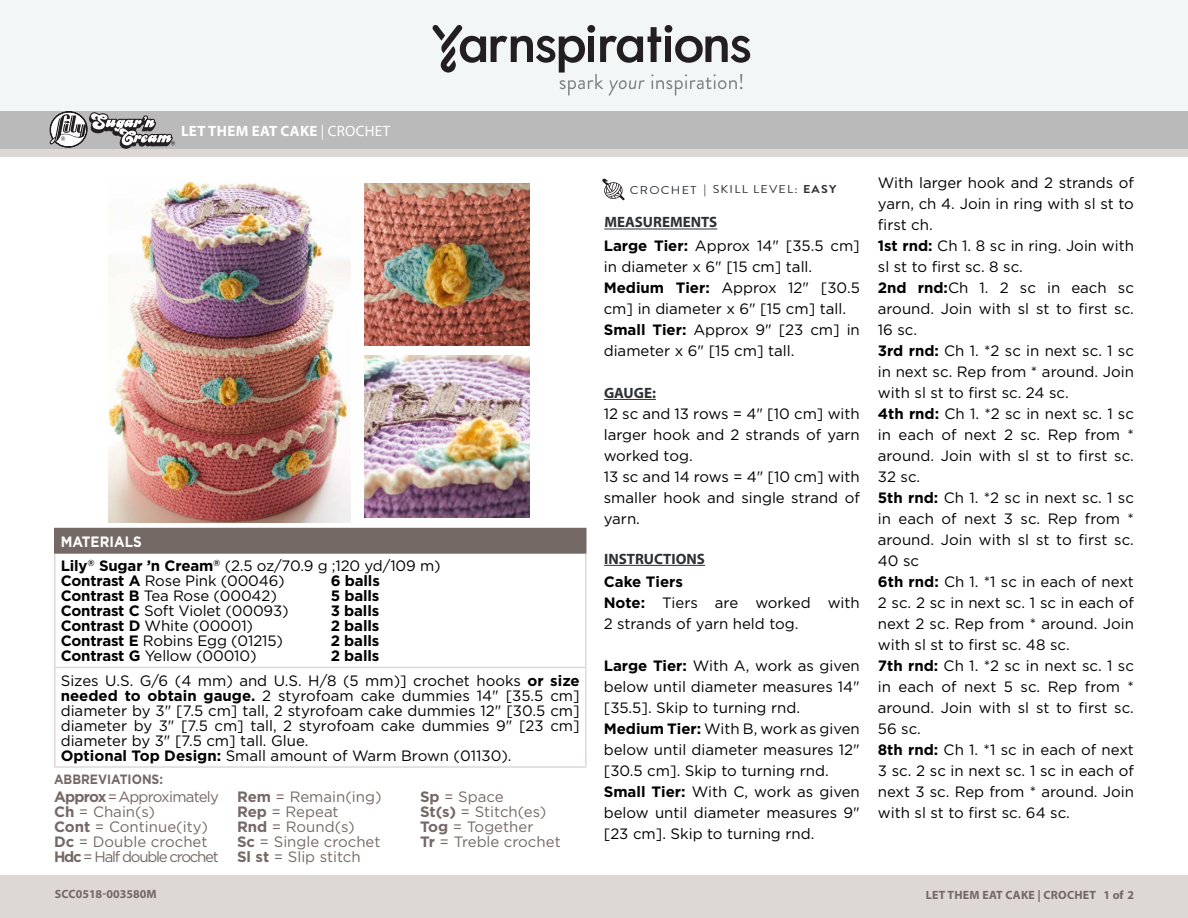
<style>
.page{position:relative;width:1188px;height:918px;background:#fff}
.page>*{position:absolute;margin:0;border:0;box-sizing:border-box;transform-origin:0 0}
.t1{font:15px/21px "Gotham";color:#000}
.t2{font:15px/15px "Gotham";color:#756966}
.t3{font:15px/15px "Gotham";letter-spacing:-.05em;color:#756966}
.t4{font:700 15px "Gotham";letter-spacing:-.01em;color:#000}
.Body{font:700 15px "Myriad Pro";color:#2d3135}
.Pattern_Title{font:700 15px "Myriad Pro";letter-spacing:.02em;color:#fff}
.t5{font:700 13.5px "Gotham";color:#fff}
.t6{font:700 12px "Myriad Pro";letter-spacing:.02em;color:#746865}
.t7{font:700 12px "Gotham";color:#756966}
.t8{font:700 12px "Myriad Pro";color:#746865}
.t9{font:11.4px "Brandon Grotesque";letter-spacing:.1em;color:#2c3034;scale:1.1 1}
.t10{font:10.5px "Gotham";color:#000;scale:.9 1}
.s1{font-weight:400}
.s2{font-weight:700;color:#fff}
.s3{font-weight:700}
.s4{font-weight:700;color:#f58679}
.s5{font-family:"Myriad Pro";font-weight:700;color:#2d3135}
</style>
<div class="page">
<div style="left:0;top:875px;width:1188px;height:43px;background:#ddd7d6"></div>
<div style="left:0;top:149px;width:1188px;height:9px;background:#ddd7d6"></div>
<div style="left:0;top:111px;width:1188px;height:38px;background:#bababa"></div>
<svg style="left:49px;top:111px;width:126px;height:38px"></svg>
<div style="left:0;top:0;width:1188px;height:111px;background:#f3f6f7"></div>
<svg style="left:433px;top:25px;width:318px;height:71px"></svg>
<div style="left:55px;top:529px;width:531px;height:24px;background:#756966"></div>
<hr style="left:54px;top:529px;width:2px;height:23px;background:#756966">
<hr style="left:585px;top:529px;width:2px;height:23px;background:#756966">
<hr style="left:54px;top:528px;width:533px;height:1px;background:#756966">
<hr style="left:54px;top:554px;width:2px;height:113px;background:#ddd8d7">
<hr style="left:585px;top:554px;width:2px;height:113px;background:#ddd8d7">
<hr style="left:54px;top:552px;width:533px;height:2px;background:#756966">
<hr style="left:54px;top:668px;width:2px;height:98px;background:#ddd8d7">
<hr style="left:585px;top:668px;width:2px;height:98px;background:#ddd8d7">
<hr style="left:54px;top:667px;width:533px;height:1px;background:#ddd8d7">
<hr style="left:54px;top:766px;width:533px;height:2px;background:#ddd8d7">
<img style="left:109px;top:181px;width:242px;height:341px">
<img style="left:364px;top:184px;width:166px;height:162px">
<img style="left:364px;top:356px;width:166px;height:162px">
<svg style="left:602px;top:179px;width:23px;height:22px"></svg>
<hr style="left:604px;top:565px;width:101px;height:1px;background:#2d3135">
<hr style="left:604px;top:399px;width:52px;height:1px;background:#2d3135">
<hr style="left:604px;top:229px;width:113px;height:1px;background:#2d3135">
<p class="t5" style="left:187px;top:122px;width:228px">LET THEM EAT CAKE <span class="s1">| CROCHET</span></p>
<p class="Pattern_Title" style="left:181px;top:121px;width:211px">LET THEM EAT CAKE <span class="s1">| CROCHET</span></p>
<p class="t1" style="left:61px;top:529px;width:381px;line-height:24.6px"><span class="s2">MATERIALS<br></span><span class="s3">Lily</span><sup>®</sup> <span class="s3">Sugar ’n Cream</span><sup>®</sup> (2.5 oz/70.9 g ;120 yd/109 m)</p>
<p class="t1" style="left:61px;top:570px;width:226px"><span class="s3">Contrast A</span> Rose Pink (00046)</p>
<p class="t4" style="left:331px;top:573px;width:51px">6 balls</p>
<p class="t1" style="left:61px;top:585px;width:218px"><span class="s3">Contrast B</span> Tea Rose (00042)</p>
<p class="t4" style="left:331px;top:588px;width:50px">5 balls</p>
<p class="t1" style="left:61px;top:600px;width:229px"><span class="s3">Contrast C</span> Soft Violet (00093)</p>
<p class="t4" style="left:331px;top:603px;width:50px">3 balls</p>
<p class="t1" style="left:61px;top:615px;width:194px"><span class="s3">Contrast D</span> White (00001)</p>
<p class="t4" style="left:331px;top:618px;width:50px">2 balls</p>
<p class="t1" style="left:61px;top:630px;width:224px"><span class="s3">Contrast E</span> Robins Egg (01215)</p>
<p class="t4" style="left:331px;top:633px;width:50px">2 balls</p>
<p class="t1" style="left:61px;top:645px;width:197px"><span class="s3">Contrast G</span> Yellow (00010)</p>
<p class="t1" style="left:61px;top:644px;width:521px;line-height:24.6px;text-indent:270px"><span class="s3">2 balls<br></span>Sizes U.S. G/6 (4 mm) and U.S. H/8 (5 mm)] crochet hooks <span class="s3">or size</span></p>
<p class="t1" style="left:61px;top:688px;width:521px;line-height:15px"><span class="s3">needed to obtain gauge.</span> 2 styrofoam cake dummies 14" [35.5 cm] diameter by 3" [7.5 cm] tall, 2 styrofoam cake dummies 12" [30.5 cm] diameter by 3" [7.5 cm] tall, 2 styrofoam cake dummies 9" [23 cm] diameter by 3" [7.5 cm] tall. Glue.<br><span class="s3">Optional Top Design:</span> Small amount of Warm Brown (01130).</p>
<p class="t3" style="left:54px;top:789px;width:166px"><span class="s3">Approx</span> = Approximately<br><span class="s3">Ch</span> = Chain(s)<br><span class="s3">Cont</span> = Continue(ity)<br><span class="s3">Dc</span> = Double crochet<br><span class="s3">Hdc</span> = Half double crochet</p>
<p class="t2" style="left:237px;top:789px;width:146px"><span class="s3">Rem</span> = Remain(ing)<br><span class="s3">Rep</span> = Repeat<br><span class="s3">Rnd</span> = Round(s)<br><span class="s3">Sc</span> = Single crochet<br><span class="s3">Sl st</span> = Slip stitch</p>
<p class="t2" style="left:420px;top:789px;width:142px"><span class="s3">Sp</span> = Space<br><span class="s3">St(s)</span> = Stitch(es)<br><span class="s3">Tog</span> = Together<br><span class="s3">Tr</span> = Treble crochet</p>
<p class="t8" style="left:55px;top:886px;width:103px">SCC0518-003580M</p>
<p class="t10" style="left:737px;top:182px;width:31px">EASY</p>
<p class="t9" style="left:630px;top:182px;width:189px">CROCHET <span class="s3">|</span> SKILL LEVEL: <span class="s3">EASY</span></p>
<p class="Body" style="left:604px;top:213px;width:115px">MEASUREMENTS</p>
<p class="t1" style="left:604px;top:214px;width:258px"><span class="s4">MEASUREMENTS<br></span><span class="s3">Large Tier:</span> Approx 14" [35.5 cm] in diameter x 6" [15 cm] tall.<br><span class="s3">Medium Tier:</span> Approx 12" [30.5 cm] in diameter x 6" [15 cm] tall.<br><span class="s3">Small Tier:</span> Approx 9" [23 cm] in diameter x 6" [15 cm] tall.</p>
<p class="t1" style="left:604px;top:382px;width:258px"><span class="s5">GAUGE:</span><span class="s4">S<br></span>12 sc and 13 rows = 4" [10 cm] with larger hook and 2 strands of yarn worked tog.<br>13 sc and 14 rows = 4" [10 cm] with smaller hook and single strand of yarn.</p>
<p class="t1" style="left:604px;top:550px;width:258px"><span class="s4">INSTRUCTIONS<br></span><span class="s3">Cake Tiers<br>Note:</span> Tiers are worked with<br>2 strands of yarn held tog.</p>
<p class="t1" style="left:604px;top:655px;width:258px"><span class="s3">Large Tier:</span> With A, work as given below until diameter measures 14" [35.5]. Skip to turning rnd.<br><span class="s3">Medium Tier:</span> With B, work as given below until diameter measures 12" [30.5 cm]. Skip to turning rnd.<br><span class="s3">Small Tier:</span> With C, work as given below until diameter measures 9" [23 cm]. Skip to turning rnd.</p>
<p class="Body" style="left:604px;top:549px;width:102px">INSTRUCTIONS</p>
<p class="t1" style="left:878px;top:172px;width:258px">With larger hook and 2 strands of yarn, ch 4. Join in ring with sl st to first ch.<br><span class="s3">1st rnd:</span> Ch 1. 8 sc in ring. Join with sl st to first sc. 8 sc.<br><span class="s3">2nd rnd:</span>Ch 1. 2 sc in each sc around. Join with sl st to first sc.<br>16 sc.<br><span class="s3">3rd rnd:</span> Ch 1. *2 sc in next sc. 1 sc in next sc. Rep from * around. Join with sl st to first sc. 24 sc.<br><span class="s3">4th rnd:</span> Ch 1. *2 sc in next sc. 1 sc in each of next 2 sc. Rep from * around. Join with sl st to first sc.<br>32 sc.<br><span class="s3">5th rnd:</span> Ch 1. *2 sc in next sc. 1 sc in each of next 3 sc. Rep from * around. Join with sl st to first sc.<br>40 sc<br><span class="s3">6th rnd:</span> Ch 1. *1 sc in each of next<br>2 sc. 2 sc in next sc. 1 sc in each of next 2 sc. Rep from * around. Join with sl st to first sc. 48 sc.<br><span class="s3">7th rnd:</span> Ch 1. *2 sc in next sc. 1 sc in each of next 5 sc. Rep from * around. Join with sl st to first sc.<br>56 sc.<br><span class="s3">8th rnd:</span> Ch 1. *1 sc in each of next<br>3 sc. 2 sc in next sc. 1 sc in each of next 3 sc. Rep from * around. Join with sl st to first sc. 64 sc.</p>
<p class="t7" style="left:909px;top:884px;width:203px">LET THEM EAT CAKE <span class="s1">| CROCHET</span></p>
<p class="t6" style="left:926px;top:887px;width:210px">LET THEM EAT CAKE | CROCHET 1 of 2</p>
</div>
